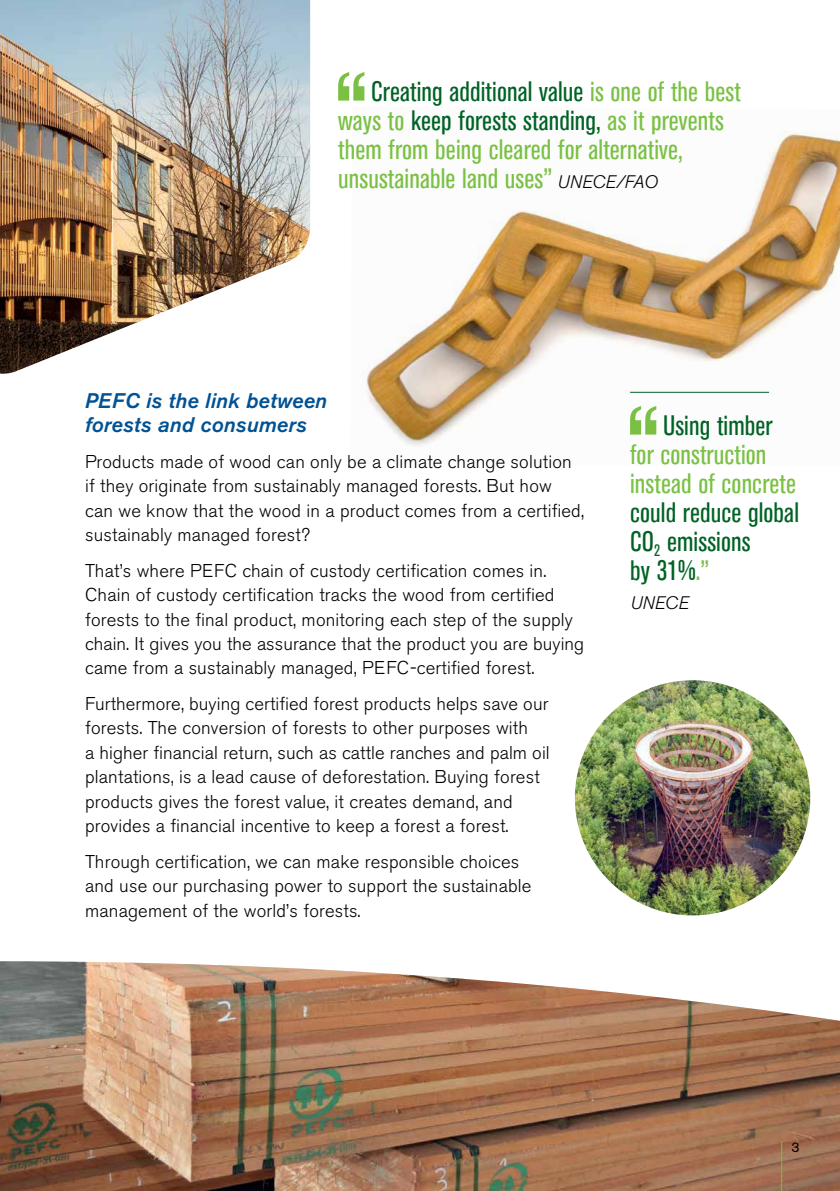
<style>
.page{position:relative;width:840px;height:1191px;background:#fff}
.page>*{position:absolute;margin:0;border:0;box-sizing:border-box;transform-origin:0 0}
.t1{font:condensed 28px/29px "Akzidenz Grotesk BE";letter-spacing:.005em;color:#7ac143}
.t2{font:condensed 28px/29px "Akzidenz Grotesk BE";letter-spacing:.005em;color:#006225}
.t3{font:italic 500 21px/24.4px "Akzidenz Grotesk BE";letter-spacing:.01em;color:#005295}
.t4{font:300 18.4px/24.4px "Akzidenz Grotesk BE";letter-spacing:.01em;color:#000}
.t5{font:italic 300 18px "Akzidenz Grotesk BE";letter-spacing:.01em;color:#000}
.t6{font:14px "Akzidenz Grotesk BE";color:#000}
.s1{color:#006225}
.s2{font-weight:300;font-style:italic;font-stretch:normal;font-size:18px;color:#000}
.s3{color:#7ac143}
</style>
<div class="page">
<img style="left:0;top:961px;width:839px;height:230px">
<img style="left:0;top:0;width:310px;height:374px">
<img style="left:363px;top:131px;width:476px;height:315px">
<svg style="left:338px;top:72px;width:26px;height:29px"></svg>
<img style="left:572px;top:677px;width:240px;height:241px;border-radius:120px">
<div style="left:569px;top:675px;width:246px;height:245px;border:5px solid #fff;border-radius:50%"></div>
<svg style="left:629px;top:406px;width:27px;height:28px"></svg>
<hr style="left:629px;top:392px;width:139px;height:1px;background:#006225">
<hr style="left:780px;top:1142px;width:1px;height:49px;background:#7ac143">
<h1 class="t1" style="left:338px;top:77px;width:404px;text-indent:33px"><span class="s1">Creating additional value</span> is one of the best ways to <span class="s1">keep forests standing,</span> as it prevents them from being cleared for alternative, unsustainable land uses” <span class="s2">UNECE/FAO</span></h1>
<p class="t3" style="left:85px;top:388px;width:243px">PEFC is the link between forests and consumers</p>
<p class="t4" style="left:85px;top:449px;width:500px">Products made of wood can only be a climate change solution if they originate from sustainably managed forests. But how can we know that the wood in a product comes from a certified, sustainably managed forest?</p>
<p class="t4" style="left:85px;top:558px;width:500px">That’s where PEFC chain of custody certification comes in.<br>Chain of custody certification tracks the wood from certified forests to the final product, monitoring each step of the supply chain. It gives you the assurance that the product you are buying came from a sustainably managed, PEFC-certified forest.</p>
<p class="t4" style="left:85px;top:692px;width:466px">Furthermore, buying certified forest products helps save our forests. The conversion of forests to other purposes with<br>a higher financial return, such as cattle ranches and palm oil plantations, is a lead cause of deforestation. Buying forest products gives the forest value, it creates demand, and provides a financial incentive to keep a forest a forest.</p>
<p class="t4" style="left:85px;top:849px;width:447px">Through certification, we can make responsible choices and use our purchasing power to support the sustainable management of the world’s forests.</p>
<h1 class="t2" style="left:662px;top:411px;width:111px">Using timber</h1>
<h1 class="t1" style="left:629px;top:440px;width:167px">for construction instead of concrete</h1>
<h1 class="t2" style="left:629px;top:498px;width:170px">could reduce global<br>CO<sub>2</sub> emissions<br>by 31%<span class="s3">.”</span></h1>
<p class="t5" style="left:629px;top:592px;width:60px">UNECE</p>
<p class="t6" style="left:791px;top:1139px;width:10px">3</p>
</div>
